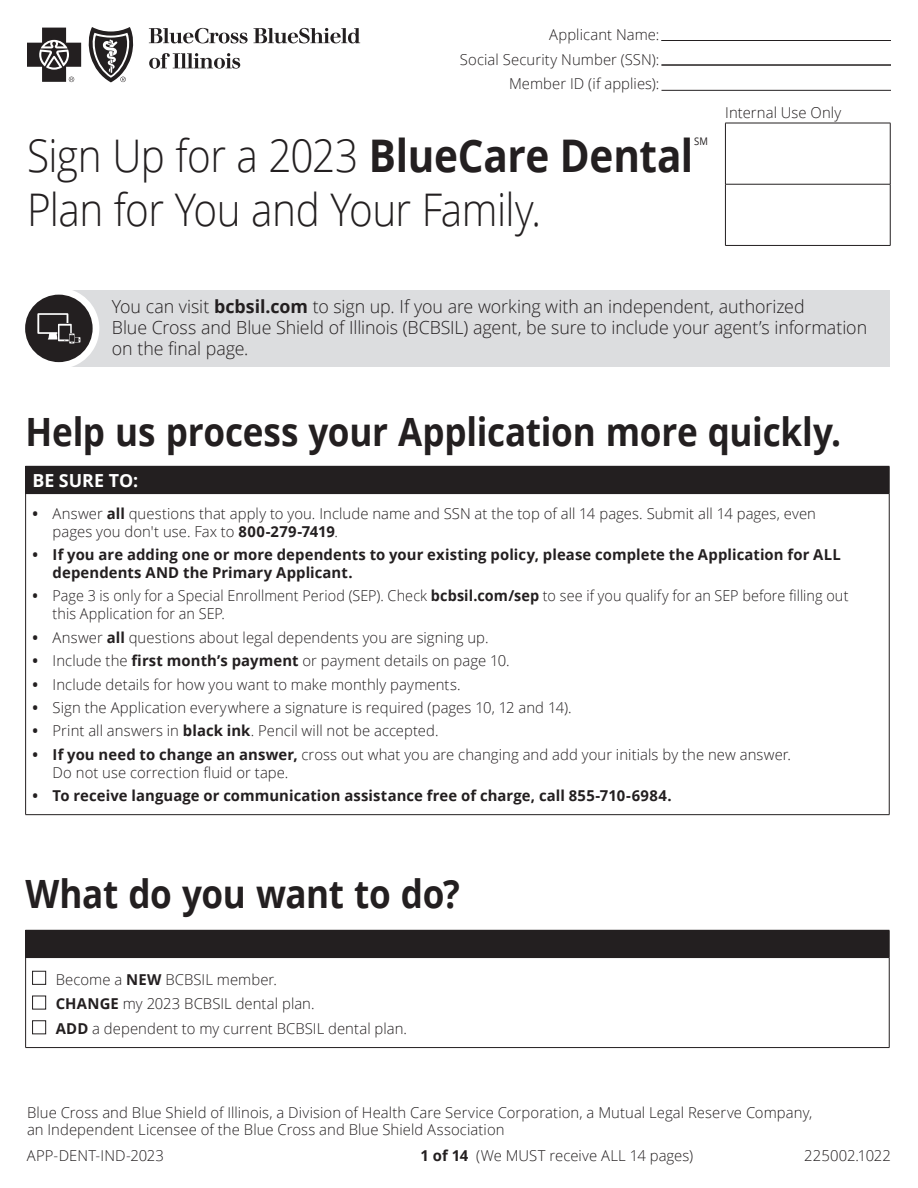
<style>
.page{position:relative;width:918px;height:1188px;background:#fff}
.page>*{position:absolute;margin:0;border:0;box-sizing:border-box;transform-origin:0 0}
.t1{font:300 45px "Open Sans";letter-spacing:-.015em;color:#231f20;scale:.9 1}
.t2{font:700 39px "Open Sans";letter-spacing:-.01em;color:#231f20;scale:.9 1}
.t3{font:300 18px/21px "Open Sans";letter-spacing:-.005em;color:#231f20}
.t4{font:700 18px "Open Sans";color:#fff}
.t5{font:300 15px/24.8px "Open Sans";letter-spacing:.005em;color:#231f20}
.t6{font:700 15px/18px "Open Sans";letter-spacing:.005em;color:#231f20}
.t7{font:300 15px/18px "Open Sans";letter-spacing:.005em;color:#231f20;scale:.96 1}
.t8{font:10.5px "Open Sans";color:#231f20;scale:.9 1}
.s1{font-weight:700}
</style>
<div class="page">
<hr style="left:662px;top:40px;width:229px;height:1px;background:#231f20">
<hr style="left:662px;top:65px;width:229px;height:1px;background:#231f20">
<hr style="left:662px;top:90px;width:229px;height:1px;background:#231f20">
<svg style="left:27px;top:28px;width:54px;height:54px"></svg>
<svg style="left:88px;top:27px;width:46px;height:55px"></svg>
<svg style="left:149px;top:28px;width:99px;height:15px"></svg>
<svg style="left:254px;top:28px;width:106px;height:15px"></svg>
<svg style="left:149px;top:53px;width:91px;height:16px"></svg>
<hr style="left:725px;top:123px;width:165px;height:1px;background:#231f20">
<hr style="left:725px;top:123px;width:1px;height:61px;background:#231f20">
<hr style="left:890px;top:123px;width:1px;height:61px;background:#231f20">
<hr style="left:725px;top:184px;width:165px;height:1px;background:#231f20">
<hr style="left:725px;top:184px;width:1px;height:61px;background:#231f20">
<hr style="left:890px;top:184px;width:1px;height:61px;background:#231f20">
<hr style="left:725px;top:245px;width:165px;height:1px;background:#231f20">
<div style="left:60px;top:290px;width:830px;height:76px;background:#dcdddf"></div>
<div style="left:18px;top:288px;width:81px;height:81px;background:#fff;border-radius:50%"></div>
<div style="left:25px;top:295px;width:68px;height:67px;background:#231f20;border-radius:50%"></div>
<svg style="left:37px;top:313px;width:43px;height:31px"></svg>
<div style="left:26px;top:466px;width:863px;height:28px;background:#231f20"></div>
<hr style="left:25px;top:466px;width:864px;height:1px;background:#231f20">
<svg style="left:25px;top:467px;width:1px;height:26px"></svg>
<svg style="left:889px;top:467px;width:1px;height:26px"></svg>
<hr style="left:25px;top:493px;width:864px;height:1px;background:#231f20">
<hr style="left:25px;top:494px;width:1px;height:320px;background:#231f20">
<hr style="left:889px;top:494px;width:1px;height:320px;background:#231f20">
<hr style="left:25px;top:814px;width:864px;height:1px;background:#231f20">
<div style="left:26px;top:930px;width:863px;height:28px;background:#231f20"></div>
<svg style="left:25px;top:930px;width:1px;height:27px"></svg>
<svg style="left:889px;top:930px;width:1px;height:27px"></svg>
<hr style="left:25px;top:957px;width:864px;height:1px;background:#231f20">
<hr style="left:25px;top:958px;width:1px;height:89px;background:#231f20">
<hr style="left:889px;top:958px;width:1px;height:89px;background:#231f20">
<hr style="left:25px;top:1047px;width:864px;height:1px;background:#231f20">
<div style="left:32px;top:971px;width:14px;height:14px;border:1px solid #231f20"></div>
<div style="left:32px;top:996px;width:14px;height:13px;border:1px solid #231f20"></div>
<div style="left:32px;top:1021px;width:14px;height:13px;border:1px solid #231f20"></div>
<p class="t5" style="left:460px;top:22px;width:201px;text-align:right">Applicant Name:<br>Social Security Number (SSN):<br>Member ID (if applies):</p>
<h1 class="t1" style="left:27px;top:125px;width:742px">Sign Up for a 2023 <span class="s1">BlueCare Dental</span></h1>
<p class="t8" style="left:694px;top:134px;width:17px">SM</p>
<h1 class="t1" style="left:27px;top:179px;width:573px">Plan for You and Your Family.</h1>
<p class="t5" style="left:725px;top:100px;width:118px">Internal Use Only</p>
<p class="t3" style="left:112px;top:295px;width:757px">You can visit <span class="s1">bcbsil.com</span> to sign up. If you are working with an independent, authorized<br>Blue Cross and Blue Shield of Illinois (BCBSIL) agent, be sure to include your agent’s information on the final page.</p>
<h2 class="t2" style="left:25px;top:404px;width:908px">Help us process your Application more quickly.</h2>
<p class="t4" style="left:32px;top:468px;width:108px">BE SURE TO:</p>
<p class="t5" style="left:53px;top:504px;width:765px;line-height:18px;text-indent:-20px"><span class="s1">•</span> Answer <span class="s1">all</span> questions that apply to you. Include name and SSN at the top of all 14 pages. Submit all 14 pages, even pages you don't use. Fax to <span class="s1">800-279-7419</span>.</p>
<p class="t6" style="left:53px;top:545px;width:790px;text-indent:-20px">• If you are adding one or more dependents to your existing policy, please complete the Application for ALL dependents AND the Primary Applicant.</p>
<p class="t7" style="left:53px;top:587px;width:831px;text-indent:-20px"><span class="s1">•</span> Page 3 is only for a Special Enrollment Period (SEP). Check <span class="s1">bcbsil.com/sep</span> to see if you qualify for an SEP before filling out this Application for an SEP.</p>
<p class="t5" style="left:32px;top:625px;width:458px"><span class="s1">•</span> Answer <span class="s1">all</span> questions about legal dependents you are signing up.</p>
<p class="t5" style="left:32px;top:648px;width:479px"><span class="s1">•</span> Include the <span class="s1">first month’s payment</span> or payment details on page 10.</p>
<p class="t5" style="left:32px;top:671px;width:430px"><span class="s1">•</span> Include details for how you want to make monthly payments.</p>
<p class="t5" style="left:32px;top:695px;width:541px"><span class="s1">•</span> Sign the Application everywhere a signature is required (pages 10, 12 and 14).</p>
<p class="t5" style="left:32px;top:718px;width:408px"><span class="s1">•</span> Print all answers in <span class="s1">black ink</span>. Pencil will not be accepted.</p>
<p class="t5" style="left:53px;top:745px;width:740px;line-height:18px;text-indent:-20px"><span class="s1">• If you need to change an answer,</span> cross out what you are changing and add your initials by the new answer.<br>Do not use correction fluid or tape.</p>
<p class="t6" style="left:32px;top:786px;width:641px">• To receive language or communication assistance free of charge, call 855-710-6984.</p>
<h2 class="t2" style="left:25px;top:866px;width:484px">What do you want to do?</h2>
<p class="t5" style="left:56px;top:966px;width:353px">Become a <span class="s1">NEW</span> BCBSIL member.<br><span class="s1">CHANGE</span> my 2023 BCBSIL dental plan.<br><span class="s1">ADD</span> a dependent to my current BCBSIL dental plan.</p>
<p class="t5" style="left:27px;top:1104px;width:787px;line-height:16.5px">Blue Cross and Blue Shield of Illinois, a Division of Health Care Service Corporation, a Mutual Legal Reserve Company, an Independent Licensee of the Blue Cross and Blue Shield Association</p>
<p class="t5" style="left:27px;top:1143px;width:139px">APP-DENT-IND-2023</p>
<p class="t5" style="left:420px;top:1143px;width:274px"><span class="s1">1 of 14</span> (We MUST receive ALL 14 pages)</p>
<p class="t5" style="left:804px;top:1143px;width:88px">225002.1022</p>
</div>
